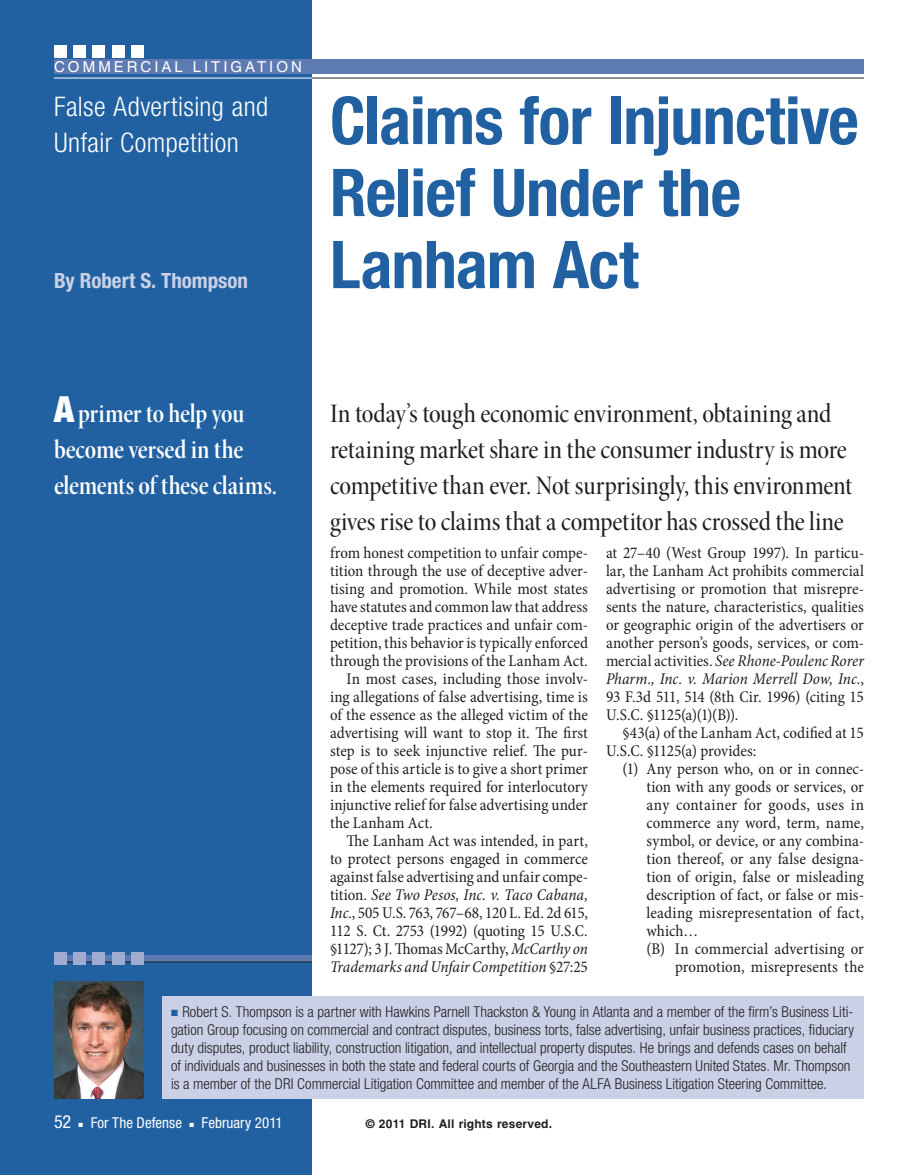
<style>
.page{position:relative;width:918px;height:1175px;background:#fff}
.page>*{position:absolute;margin:0;border:0;box-sizing:border-box;transform-origin:0 0}
.head{font:700 condensed 66px/72px "Helvetica Neue";letter-spacing:-.01em;color:#2161a1}
.body_opening_paragra{font:27px/36px "Minion Pro Medium Cn Disp";letter-spacing:-.005em;color:#231f20}
.blurb{font:27px/36px "Minion Pro Semibold Cn Disp";letter-spacing:-.005em;color:#fff}
.kicker{font:300 condensed 27px/36px "Helvetica Neue";letter-spacing:.015em;color:#fff}
.byline{font:700 condensed 21px "Helvetica Neue";color:#cad1e6}
.folio_left_reverse{font:condensed 18px "Helvetica Neue";color:#fff}
.body_para_ind{font:condensed 16.5px/18px "Minion Pro";color:#231f20;text-align:justify}
.body_blockquote_1_ha{font:condensed 16.5px/18px "Minion Pro";letter-spacing:.005em;color:#231f20;text-align:justify}
.body_no_ind{font:condensed 16.5px/18px "Minion Pro";color:#231f20;text-align:justify}
.body_blockquote_2_ha{font:condensed 16.5px/18px "Minion Pro";letter-spacing:.005em;color:#231f20;text-align:right}
.bio{font:300 condensed 15px/18px "Helvetica Neue";color:#231f20}
.folio_left_reverse-2{font:condensed 15px "Helvetica Neue";color:#fff}
.section_header_rever{font:15px "Helvetica";letter-spacing:.2em;color:#fff}
.copyright_black{font:700 12px "Helvetica";letter-spacing:.015em;color:#231f20}
.s1{font-family:"Helvetica Neue";font-weight:900;font-stretch:condensed;font-size:36px}
.s2{font-style:italic}
.s3{color:#2161a1}
</style>
<div class="page">
<div style="left:0;top:0;width:312px;height:1174px;background:#2161a1"></div>
<div style="left:54px;top:956px;width:258px;height:6px;background:#5d7bb2"></div>
<hr style="left:54px;top:961px;width:258px;height:1px;background:#231f20">
<div style="left:54px;top:952px;width:12px;height:13px;background:#9fadd1"></div>
<div style="left:73px;top:952px;width:13px;height:13px;background:#9fadd1"></div>
<div style="left:93px;top:952px;width:12px;height:13px;background:#9fadd1"></div>
<div style="left:112px;top:952px;width:13px;height:13px;background:#9fadd1"></div>
<div style="left:132px;top:952px;width:12px;height:13px;background:#9fadd1"></div>
<div style="left:54px;top:45px;width:12px;height:12px;background:#fff"></div>
<div style="left:73px;top:45px;width:13px;height:12px;background:#fff"></div>
<div style="left:93px;top:45px;width:12px;height:12px;background:#fff"></div>
<div style="left:112px;top:45px;width:13px;height:12px;background:#fff"></div>
<div style="left:132px;top:45px;width:12px;height:12px;background:#fff"></div>
<div style="left:54px;top:59px;width:810px;height:15px;background:#5d7bb2"></div>
<hr style="left:312px;top:78px;width:552px;height:1px;background:#231f20">
<hr style="left:54px;top:78px;width:258px;height:1px;background:#fff">
<div style="left:162px;top:996px;width:702px;height:102px;background:#cad1e6"></div>
<img style="left:54px;top:981px;width:90px;height:117px">
<p class="section_header_rever" style="left:54px;top:58px;width:249px">COMMERCIAL LITIGATION</p>
<p class="kicker" style="left:54px;top:88px;width:216px">False Advertising and<br>Unfair Competition</p>
<p class="head" style="left:330px;top:84px;width:530px">Claims for Injunctive<br>Relief Under the<br>Lanham Act</p>
<p class="byline" style="left:54px;top:268px;width:196px">By Robert S. Thompson</p>
<p class="blurb" style="left:54px;top:395px;width:225px"><span class="s1">A</span> primer to help you become versed in the elements of these claims.</p>
<p class="body_opening_paragra" style="left:330px;top:395px;width:524px">In today’s tough economic environment, obtaining and retaining market share in the consumer industry is more competitive than ever. Not surprisingly, this environment gives rise to claims that a competitor has crossed the line</p>
<p class="body_no_ind" style="left:330px;top:544px;width:260px">from honest competition to unfair compe&shy;tition through the use of deceptive adver&shy;tising and promotion. While most states have statutes and common law that address deceptive trade practices and unfair com&shy;petition, this behavior is typically enforced through the provisions of the Lanham Act.</p>
<p class="body_para_ind" style="left:330px;top:670px;width:260px;text-indent:16px">In most cases, including those involv&shy;ing allegations of false advertising, time is of the essence as the alleged victim of the advertising will want to stop it. The first step is to seek injunctive relief. The pur&shy;pose of this article is to give a short primer in the elements required for interlocutory injunctive relief for false advertising under the Lanham Act.</p>
<p class="body_para_ind" style="left:330px;top:832px;width:260px;text-indent:16px">The Lanham Act was intended, in part, to protect persons engaged in commerce against false advertising and unfair compe&shy;tition. <span class="s2">See Two Pesos, Inc. v. Taco Cabana, Inc.</span>, 505 U.S. 763, 767–68, 120 L. Ed. 2d 615, 112 S. Ct. 2753 (1992) (quoting 15 U.S.C. §1127); 3 J. Thomas McCarthy, <span class="s2">McCarthy on Trademarks and Unfair Competition</span> §27:25</p>
<p class="body_para_ind" style="left:606px;top:544px;width:260px">at 27–40 (West Group 1997). In particu&shy;lar, the Lanham Act prohibits commercial advertising or promotion that misrepre&shy;sents the nature, characteristics, qualities or geographic origin of the advertisers or another person’s goods, services, or com&shy;mercial activities. <span class="s2">See Rhone-Poulenc Rorer Pharm., Inc. v. Marion Merrell Dow, Inc.</span>, 93 F.3d 511, 514 (8th Cir. 1996) (citing 15<br>U.S.C. §1125(a)(1)(B)).</p>
<p class="body_para_ind" style="left:606px;top:724px;width:259px;text-indent:16px">§43(a) of the Lanham Act, codified at 15<br>U.S.C. §1125(a) provides:</p>
<p class="body_blockquote_1_ha" style="left:646px;top:760px;width:219px;text-indent:-24px">(1) Any person who, on or in connec&shy;tion with any goods or services, or any container for goods, uses in commerce any word, term, name, symbol, or device, or any combina&shy;tion thereof, or any false designa&shy;tion of origin, false or misleading description of fact, or false or mis&shy;leading misrepresentation of fact, which…</p>
<p class="body_blockquote_2_ha" style="left:646px;top:940px;width:219px">(B) In commercial advertising or promotion, misrepresents the</p>
<p class="bio" style="left:171px;top:1003px;width:685px"><span class="s3">■</span> Robert S. Thompson is a partner with Hawkins Parnell Thackston &amp; Young in Atlanta and a member of the firm’s Business Liti&shy;gation Group focusing on commercial and contract disputes, business torts, false advertising, unfair business practices, fiduciary duty disputes, product liability, construction litigation, and intellectual property disputes. He brings and defends cases on behalf of individuals and businesses in both the state and federal courts of Georgia and the Southeastern United States. Mr. Thompson is a member of the DRI Commercial Litigation Committee and member of the ALFA Business Litigation Steering Committee.</p>
<p class="folio_left_reverse" style="left:54px;top:1111px;width:19px">52</p>
<p class="folio_left_reverse-2" style="left:79px;top:1114px;width:105px">■ For The Defense</p>
<p class="folio_left_reverse-2" style="left:190px;top:1114px;width:95px">■ February 2011</p>
<p class="copyright_black" style="left:366px;top:1116px;width:188px">© 2011 DRI. All rights reserved.</p>
</div>
